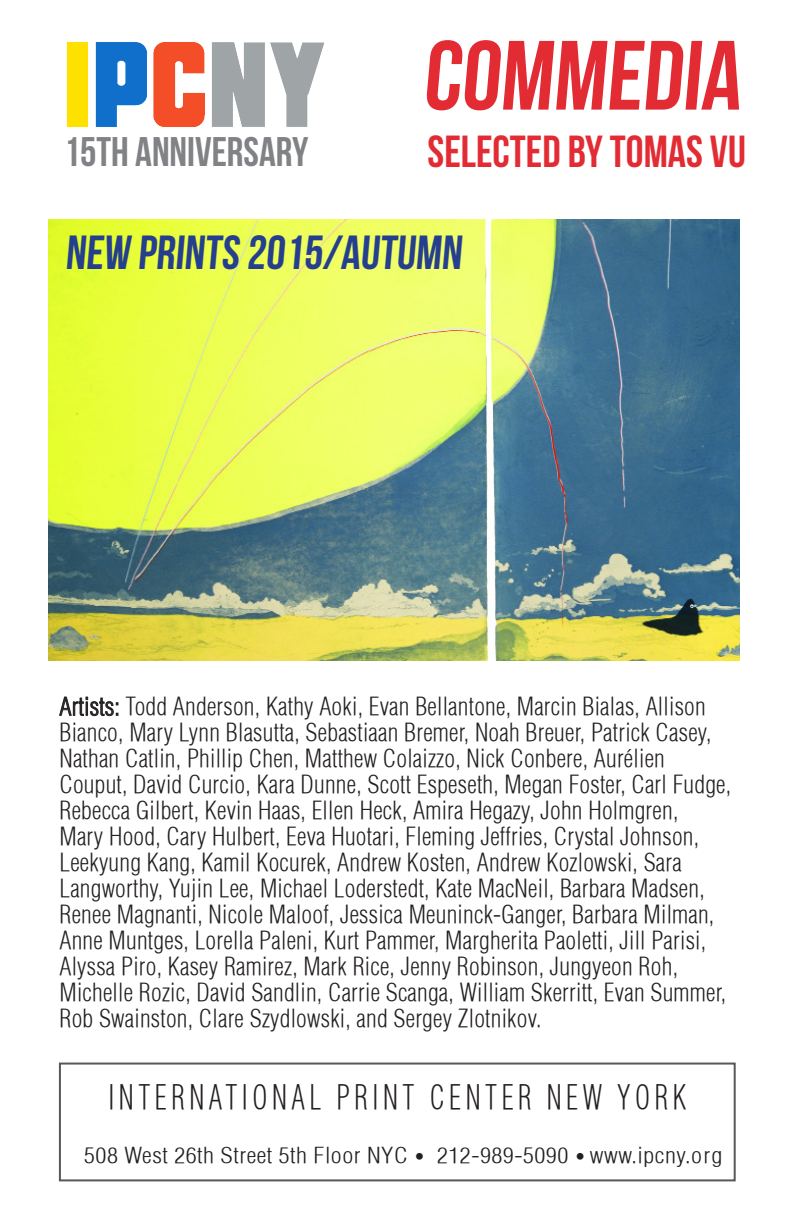
<style>
.page{position:relative;width:792px;height:1224px;background:#fff}
.page>*{position:absolute;margin:0;border:0;box-sizing:border-box;transform-origin:0 0}
.t1{font:98.2px "Bebas Neue";color:#e32b34}
.t2{font:47.8px "Bebas Neue";color:#253f8e}
.t3{font:44.8px "Bebas Neue";color:#e32b34}
.t4{font:41.4px "Bebas Neue";color:#808285}
.t5{font:300 condensed 32.6px "Helvetica";letter-spacing:.17em;color:#231f20;scale:.83 1}
.t6{font:300 condensed 24px/26px "Helvetica";letter-spacing:.01em;color:#231f20}
.t7{font:300 condensed 21.2px "Helvetica";letter-spacing:.02em;color:#231f20;scale:1.16 1}
.s1{font-size:18px}
</style>
<div class="page">
<svg style="left:59px;top:696px;width:59px;height:20px"></svg>
<div style="left:59px;top:1063px;width:677px;height:118px;border:2px solid #57585a"></div>
<img style="left:66px;top:42px;width:258px;height:85px">
<img style="left:49px;top:220px;width:690px;height:440px">
<p class="t4" style="left:64px;top:129px;width:246px">15TH ANNIVERSARY</p>
<p class="t1" style="left:422px;top:22px;width:328px">COMMEDIA</p>
<p class="t3" style="left:428px;top:127px;width:320px">SELECTED BY TOMAS VU</p>
<p class="t2" style="left:65px;top:226px;width:402px">NEW PRINTS 2015/AUTUMN</p>
<p class="t6" style="left:59px;top:693px;width:673px">Artists: Todd Anderson, Kathy Aoki, Evan Bellantone, Marcin Bialas, Allison Bianco, Mary Lynn Blasutta, Sebastiaan Bremer, Noah Breuer, Patrick Casey, Nathan Catlin, Phillip Chen, Matthew Colaizzo, Nick Conbere, Aurélien Couput, David Curcio, Kara Dunne, Scott Espeseth, Megan Foster, Carl Fudge, Rebecca Gilbert, Kevin Haas, Ellen Heck, Amira Hegazy, John Holmgren,<br>Mary Hood, Cary Hulbert, Eeva Huotari, Fleming Jeffries, Crystal Johnson, Leekyung Kang, Kamil Kocurek, Andrew Kosten, Andrew Kozlowski, Sara Langworthy, Yujin Lee, Michael Loderstedt, Kate MacNeil, Barbara Madsen, Renee Magnanti, Nicole Maloof, Jessica Meuninck-Ganger, Barbara Milman, Anne Muntges, Lorella Paleni, Kurt Pammer, Margherita Paoletti, Jill Parisi, Alyssa Piro, Kasey Ramirez, Mark Rice, Jenny Robinson, Jungyeon Roh, Michelle Rozic, David Sandlin, Carrie Scanga, William Skerritt, Evan Summer, Rob Swainston, Clare Szydlowski, and Sergey Zlotnikov.</p>
<p class="t5" style="left:108px;top:1077px;width:698px">INTERNATIONAL PRINT CENTER NEW YORK</p>
<p class="t7" style="left:84px;top:1142px;width:552px">508 West 26th Street 5th Floor NYC <span class="s1">•</span> 212-989-5090 <span class="s1">•</span> www.ipcny.org</p>
</div>
